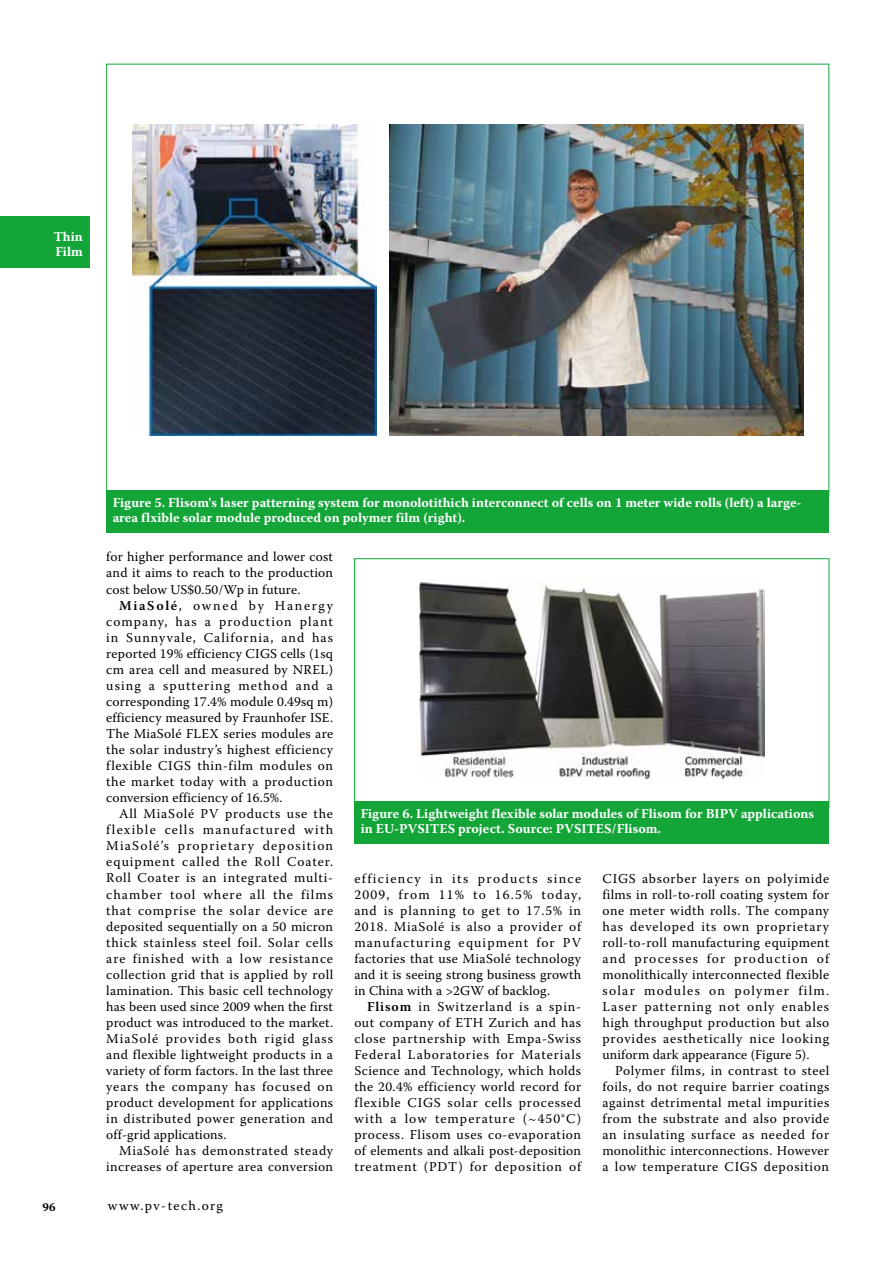
<style>
.page{position:relative;width:893px;height:1263px;background:#fff}
.page>*{position:absolute;margin:0;border:0;box-sizing:border-box;transform-origin:0 0}
.t1{font:13.5px/16px "Warnock Pro";letter-spacing:.025em;color:#000;text-align:justify}
.t2{font:700 13.5px/15.8px "Warnock Pro";color:#fff}
.t3{font:13.5px "Warnock Pro";letter-spacing:.1em;color:#000}
.t4{font:700 12px "Warnock Pro";color:#000}
.s1{font-weight:600}
</style>
<div class="page">
<div style="left:0;top:217px;width:89px;height:51px;background:#13a538"></div>
<div style="left:106px;top:490px;width:723px;height:43px;background:#13a538"></div>
<img style="left:132px;top:125px;width:245px;height:311px">
<img style="left:389px;top:125px;width:414px;height:310px">
<img style="left:419px;top:579px;width:346px;height:201px">
<div style="left:354px;top:801px;width:475px;height:43px;background:#13a538"></div>
<p class="t2" style="left:54px;top:229px;width:31px;line-height:15px">Thin<br>Film</p>
<p class="t2" style="left:113px;top:494px;width:690px">Figure 5. Flisom's laser patterning system for monolotithich interconnect of cells on 1 meter wide rolls (left) a large&shy;area flxible solar module produced on polymer film (right).</p>
<p class="t1" style="left:106px;top:549px;width:228px">for higher performance and lower cost and it aims to reach to the production cost below US$0.50/Wp in future.</p>
<p class="t1" style="left:106px;top:597px;width:228px;text-indent:13px"><span class="s1">MiaSolé</span>, owned by Hanergy company, has a production plant in Sunnyvale, California, and has reported 19% efficiency CIGS cells (1sq cm area cell and measured by NREL) using a sputtering method and a corresponding 17.4% module 0.49sq m) efficiency measured by Fraunhofer ISE.<br>The MiaSolé FLEX series modules are the solar industry’s highest efficiency flexible CIGS thin-film modules on the market today with a production conversion efficiency of 16.5%.</p>
<p class="t1" style="left:106px;top:805px;width:228px;text-indent:13px">All MiaSolé PV products use the flexible cells manufactured with MiaSolé’s proprietary deposition equipment called the Roll Coater.<br>Roll Coater is an integrated multi&shy;chamber tool where all the films that comprise the solar device are deposited sequentially on a 50 micron thick stainless steel foil. Solar cells are finished with a low resistance collection grid that is applied by roll lamination. This basic cell technology has been used since 2009 when the first product was introduced to the market.<br>MiaSolé provides both rigid glass and flexible lightweight products in a variety of form factors. In the last three years the company has focused on product development for applications in distributed power generation and off-grid applications.</p>
<p class="t1" style="left:106px;top:1143px;width:228px;text-align:right">MiaSolé has demonstrated steady increases of aperture area conversion</p>
<p class="t2" style="left:361px;top:805px;width:455px">Figure 6. Lightweight flexible solar modules of Flisom for BIPV applications in EU-PVSITES project. Source: PVSITES/Flisom.</p>
<p class="t1" style="left:354px;top:870px;width:228px">efficiency in its products since 2009, from 11% to 16.5% today, and is planning to get to 17.5% in 2018. MiaSolé is also a provider of manufacturing equipment for PV factories that use MiaSolé technology and it is seeing strong business growth in China with a &gt;2GW of backlog.</p>
<p class="t1" style="left:354px;top:998px;width:228px;text-indent:13px"><span class="s1">Flisom</span> in Switzerland is a spin&shy;out company of ETH Zurich and has close partnership with Empa-Swiss Federal Laboratories for Materials Science and Technology, which holds the 20.4% efficiency world record for flexible CIGS solar cells processed with a low temperature (~450°C) process. Flisom uses co-evaporation of elements and alkali post-deposition treatment (PDT) for deposition of</p>
<p class="t1" style="left:602px;top:870px;width:228px">CIGS absorber layers on polyimide films in roll-to-roll coating system for one meter width rolls. The company has developed its own proprietary roll-to-roll manufacturing equipment and processes for production of monolithically interconnected flexible solar modules on polymer film.<br>Laser patterning not only enables high throughput production but also provides aesthetically nice looking uniform dark appearance (Figure 5).</p>
<p class="t1" style="left:602px;top:1062px;width:228px;text-indent:13px">Polymer films, in contrast to steel foils, do not require barrier coatings against detrimental metal impurities from the substrate and also provide an insulating surface as needed for monolithic interconnections. However a low temperature CIGS deposition</p>
<p class="t4" style="left:43px;top:1200px;width:14px">96</p>
<p class="t3" style="left:108px;top:1198px;width:117px">www.pv-tech.org</p>
</div>
